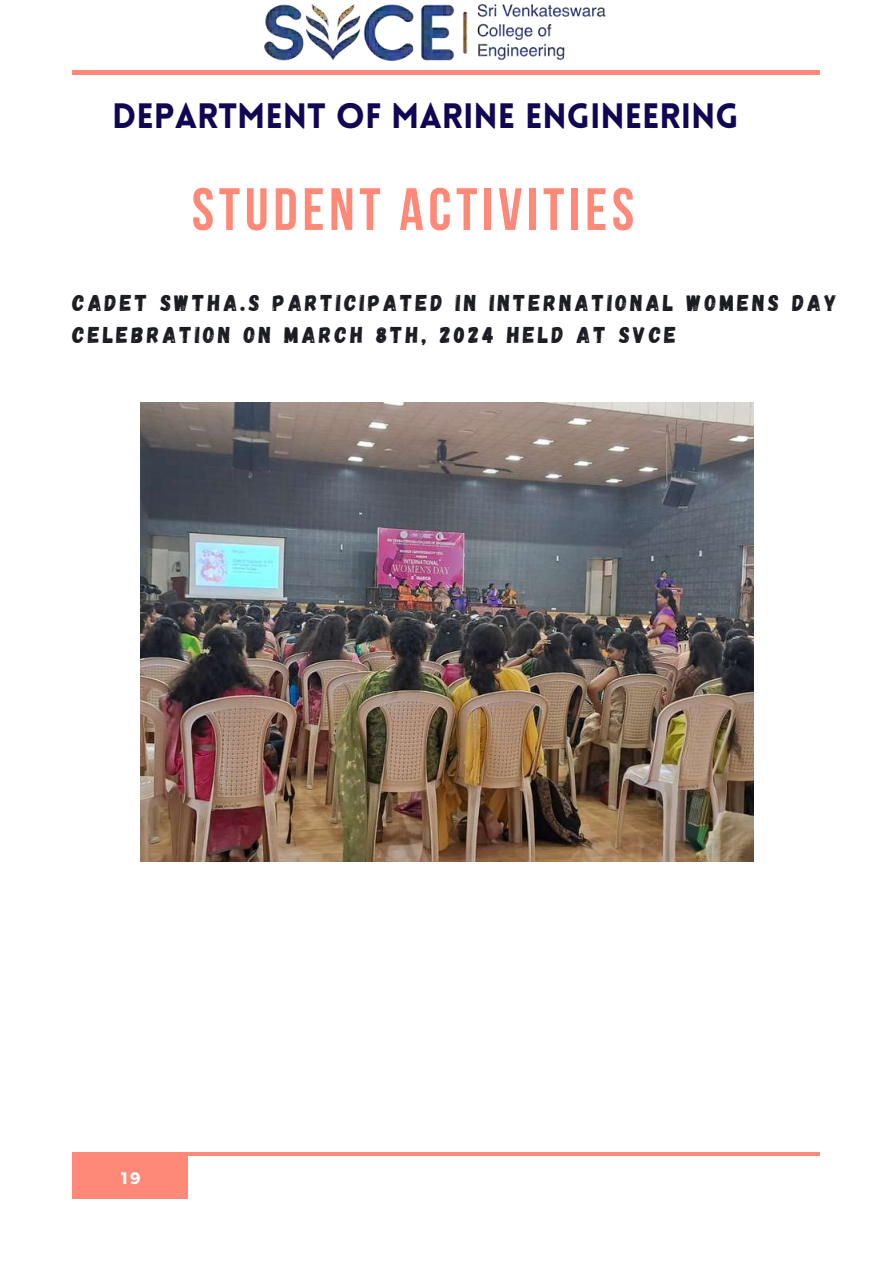
<style>
.page{position:relative;width:894px;height:1264px;background:#fff}
.page>*{position:absolute;margin:0;border:0;box-sizing:border-box;transform-origin:0 0}
.t1{font:700 59.55px "Bebas Neue";letter-spacing:.08em;color:#ff8979}
.t2{font:900 34.5px "Lovelo";color:#110654}
.t3{font:22.8px/31.5px "Gagalin";letter-spacing:.14em;color:#1b1c1f}
.t4{font:700 16.5px "Montserrat";color:#fff}
</style>
<div class="page">
<hr style="left:72px;top:71px;width:747px;height:3px;background:#ff8979">
<div style="left:72px;top:1152px;width:115px;height:46px;background:#ff8979"></div>
<hr style="left:72px;top:1152px;width:747px;height:3px;background:#ff8979">
<img style="left:233px;top:3px;width:403px;height:68px">
<img style="left:141px;top:402px;width:612px;height:459px">
<h2 class="t2" style="left:112px;top:103px;width:628px">DEPARTMENT OF MARINE ENGINEERING</h2>
<h1 class="t1" style="left:192px;top:185px;width:443px">STUDENT ACTIVITIES</h1>
<p class="t3" style="left:72px;top:286px;width:765px">CADET SWTHA.S PARTICIPATED IN INTERNATIONAL WOMENS DAY<br>CELEBRATION ON MARCH 8TH, 2024 HELD AT SVCE</p>
<p class="t4" style="left:121px;top:1166px;width:21px">19</p>
</div>
